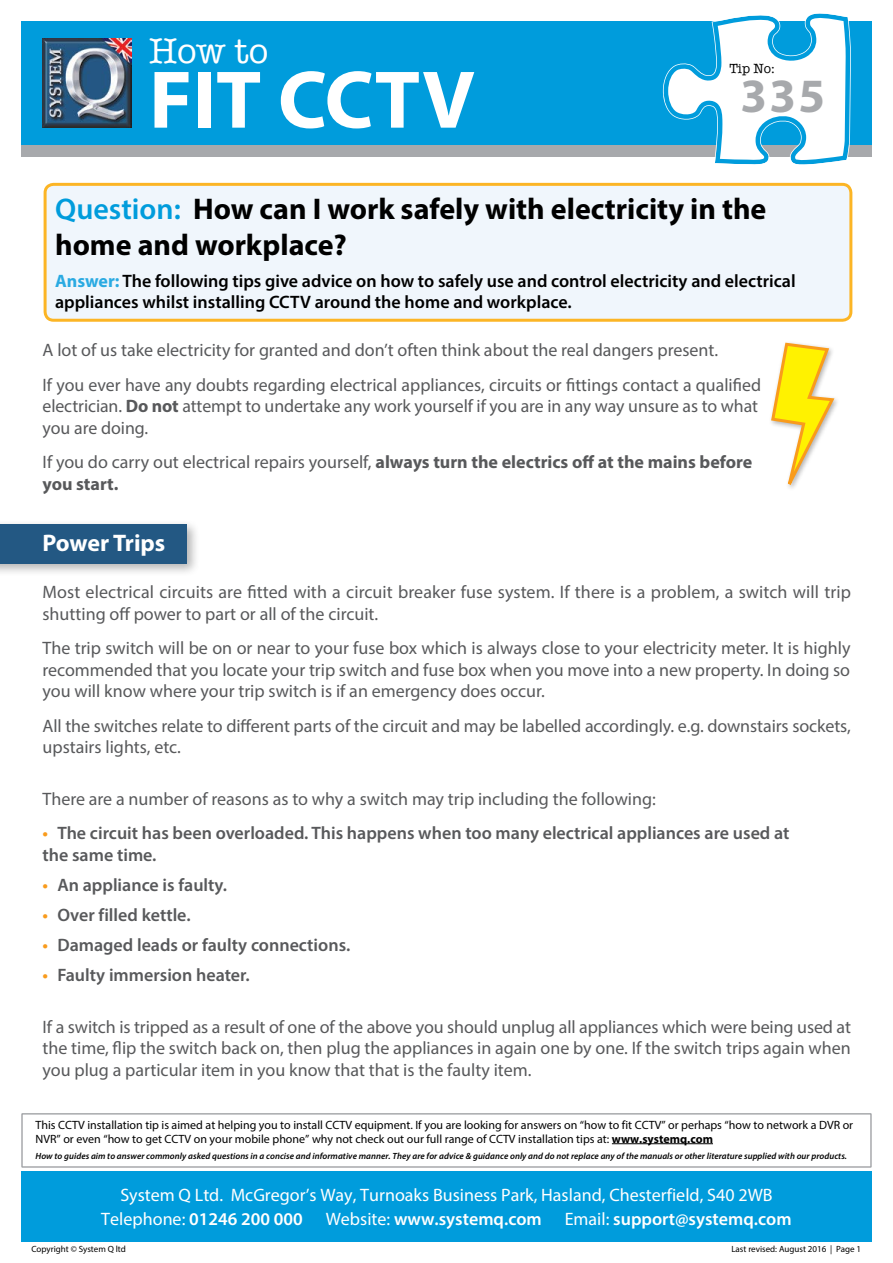
<style>
.page{position:relative;width:893px;height:1263px;background:#fff}
.page>*{position:absolute;margin:0;border:0;box-sizing:border-box;transform-origin:0 0}
.t1{font:700 82.5px "Myriad Pro";color:#fff}
.t2{font:700 48px "Myriad Pro";color:#a7a9ac}
.t3{font:36px "American Typewriter";color:#fff}
.t4{font:700 30px/36px "Myriad Pro";color:#000}
.t5{font:700 24px "Myriad Pro";letter-spacing:-.005em;color:#fff}
.t6{font:18px/21.6px "Myriad Pro";color:#58595b}
.t7{font:600 18px/21.6px "Myriad Pro";color:#58595b}
.t8{font:600 18px/21.6px "Myriad Pro";color:#000}
.t9{font:18px/24px "Myriad Pro";color:#fff}
.t10{font:700 18px/21.6px "Myriad Pro";color:#58595b}
.t11{font:600 18px "Myriad Pro";color:#fff}
.t12{font:13.5px "American Typewriter";color:#000}
.t13{font:12px/13.5px "Myriad Pro";color:#000}
.t14{font:italic 600 9px "Myriad Pro";letter-spacing:.005em;color:#000}
.t15{font:9px "Myriad Pro";color:#000}
.s1{font-weight:600;color:#009cdc}
.s2{font-weight:700;color:#2aaae2}
.s3{font-weight:700}
.s4{font-weight:400}
.s5{color:#f99b1c}
.s6{font-weight:600}
</style>
<div class="page">
<svg style="left:771px;top:342px;width:66px;height:146px"></svg>
<div style="left:0;top:519px;width:200px;height:58px;background:#000;opacity:.3"></div>
<div style="left:0;top:524px;width:187px;height:39px;background:#235883"></div>
<div style="left:21px;top:145px;width:851px;height:12px;background:#a7a9ac"></div>
<div style="left:21px;top:21px;width:851px;height:124px;background:#009cdc"></div>
<div style="left:21px;top:1171px;width:851px;height:71px;background:#009cdc"></div>
<img style="left:43px;top:38px;width:89px;height:90px">
<svg style="left:663px;top:13px;width:188px;height:152px"></svg>
<hr style="left:612px;top:1143px;width:101px;height:1px;background:#000">
<div style="left:21px;top:1113px;width:851px;height:55px;border:2px solid #a7a9ac"></div>
<div style="left:45px;top:184px;width:806px;height:136px;background:#f0f6fc;border-radius:9px"></div>
<div style="left:44px;top:183px;width:808px;height:139px;border:3px solid #fcb525;border-radius:9px"></div>
<h3 class="t3" style="left:149px;top:24px;width:121px">How to</h3>
<h1 class="t1" style="left:149px;top:46px;width:327px">FIT CCTV</h1>
<h2 class="t2" style="left:740px;top:64px;width:86px">335</h2>
<p class="t12" style="left:729px;top:58px;width:47px">Tip No:</p>
<h3 class="t4" style="left:55px;top:190px;width:713px"><span class="s1">Question:</span> How can I work safely with electricity in the home and workplace?</h3>
<p class="t8" style="left:55px;top:269px;width:742px"><span class="s2">Answer:</span> The following tips give advice on how to safely use and control electricity and electrical appliances whilst installing CCTV around the home and workplace.</p>
<p class="t6" style="left:43px;top:333px;width:720px;line-height:34.3px">A lot of us take electricity for granted and don’t often think about the real dangers present.<br>If you ever have any doubts regarding electrical appliances, circuits or fittings contact a qualified</p>
<p class="t6" style="left:43px;top:395px;width:717px">electrician. <span class="s3">Do not</span> attempt to undertake any work yourself if you are in any way unsure as to what you are doing.</p>
<p class="t10" style="left:43px;top:451px;width:711px"><span class="s4">If you do carry out electrical repairs yourself,</span> always turn the electrics off at the mains before you start.</p>
<h3 class="t5" style="left:43px;top:527px;width:124px">Power Trips</h3>
<p class="t6" style="left:43px;top:581px;width:810px">Most electrical circuits are fitted with a circuit breaker fuse system. If there is a problem, a switch will trip shutting off power to part or all of the circuit.</p>
<p class="t6" style="left:43px;top:637px;width:810px;text-align:justify">The trip switch will be on or near to your fuse box which is always close to your electricity meter. It is highly recommended that you locate your trip switch and fuse box when you move into a new property. In doing so you will know where your trip switch is if an emergency does occur.</p>
<p class="t6" style="left:43px;top:715px;width:810px">All the switches relate to different parts of the circuit and may be labelled accordingly. e.g. downstairs sockets, upstairs lights, etc.</p>
<p class="t6" style="left:43px;top:788px;width:615px">There are a number of reasons as to why a switch may trip including the following:</p>
<p class="t7" style="left:43px;top:822px;width:748px"><span class="s5">•</span> The circuit has been overloaded. This happens when too many electrical appliances are used at the same time.</p>
<p class="t7" style="left:43px;top:873px;width:186px"><span class="s5">•</span> An appliance is faulty.</p>
<p class="t7" style="left:43px;top:904px;width:150px"><span class="s5">•</span> Over filled kettle.</p>
<p class="t7" style="left:43px;top:934px;width:309px"><span class="s5">•</span> Damaged leads or faulty connections.</p>
<p class="t7" style="left:43px;top:964px;width:209px"><span class="s5">•</span> Faulty immersion heater.</p>
<p class="t6" style="left:43px;top:1015px;width:810px;text-align:justify">If a switch is tripped as a result of one of the above you should unplug all appliances which were being used at the time, flip the switch back on, then plug the appliances in again one by one. If the switch trips again when you plug a particular item in you know that that is the faulty item.</p>
<p class="t13" style="left:36px;top:1118px;width:819px">This CCTV installation tip is aimed at helping you to install CCTV equipment. If you are looking for answers on “how to fit CCTV” or perhaps “how to network a DVR or<br>NVR” or even “how to get CCTV on your mobile phone” why not check out our full range of CCTV installation tips at: <span class="s3">www.systemq.com</span></p>
<p class="t14" style="left:36px;top:1150px;width:813px">How to guides aim to answer commonly asked questions in a concise and informative manner. They are for advice &amp; guidance only and do not replace any of the manuals or other literature supplied with our products.</p>
<p class="t9" style="left:101px;top:1183px;width:673px;text-indent:19px">System Q Ltd. McGregor’s Way, Turnoaks Business Park, Hasland, Chesterfield, S40 2WB<br>Telephone: <span class="s6">01246 200 000</span></p>
<p class="t11" style="left:326px;top:1208px;width:218px"><span class="s4">Website:</span> www.systemq.com</p>
<p class="t11" style="left:565px;top:1208px;width:228px"><span class="s4">Email:</span> support@systemq.com</p>
<p class="t15" style="left:31px;top:1243px;width:96px">Copyright © System Q ltd</p>
<p class="t15" style="left:731px;top:1243px;width:131px">Last revised: August 2016 | Page 1</p>
</div>
